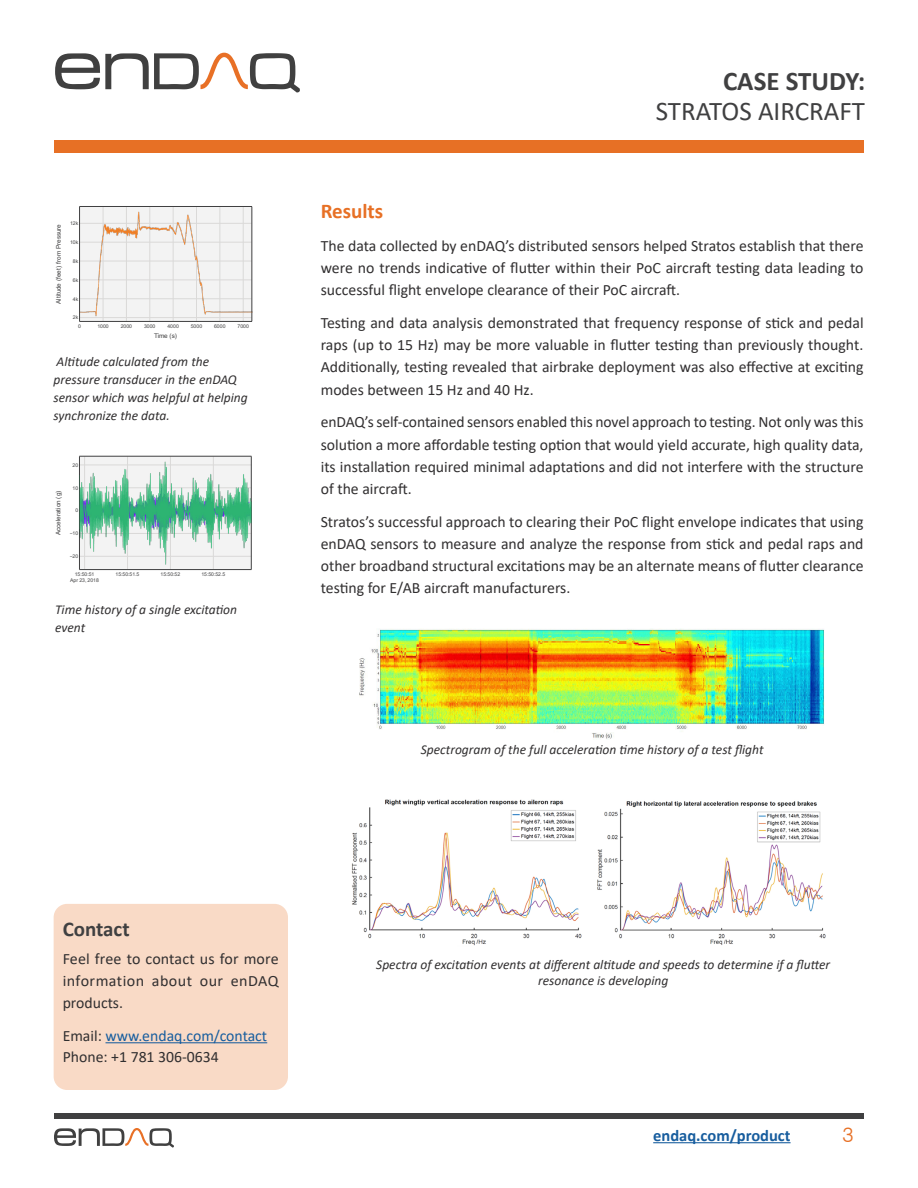
<style>
.page{position:relative;width:918px;height:1188px;background:#fff}
.page>*{position:absolute;margin:0;border:0;box-sizing:border-box;transform-origin:0 0}
.t1{font:27px "Calibri";color:#404041}
.t2{font:700 27px "Calibri";color:#404041}
.Body_text{font:700 21px "Calibri";color:#e77025}
.Box_Header{font:700 21px "Calibri";color:#404041}
.t3{font:300 21px "Swiss 721 BT";color:#e77025}
.t4{font:700 16.5px "Calibri";color:#175d9e}
.Body_text-2{font:15.75px/22.2px "Calibri";color:#312f30;text-align:justify}
.Body_text-3{font:15.75px "Calibri";color:#175d9e}
.Body_text-4{font:italic 13.5px/18px "Calibri";color:#312f30}
.t5{font:6.3px "Arial";letter-spacing:-.005em;color:#404041}
.t6{font:5.1px/6.6px "Arial";letter-spacing:.005em;color:#404041;text-align:center}
.s1{color:#312f30}
</style>
<div class="page">
<div style="left:54px;top:1113px;width:810px;height:6px;background:#404041"></div>
<hr style="left:653px;top:1142px;width:138px;height:1px;background:#175d9e">
<svg style="left:55px;top:53px;width:245px;height:40px"></svg>
<svg style="left:54px;top:1128px;width:120px;height:20px"></svg>
<div style="left:54px;top:140px;width:810px;height:13px;background:#e77025"></div>
<div style="left:54px;top:904px;width:234px;height:186px;background:#f9dac6;border-radius:14px"></div>
<hr style="left:106px;top:1042px;width:161px;height:1px;background:#175d9e">
<img style="left:360px;top:628px;width:464px;height:112px">
<img style="left:79px;top:206px;width:174px;height:116px">
<img style="left:79px;top:455px;width:173px;height:116px">
<img style="left:351px;top:799px;width:475px;height:147px">
<p class="t5" style="left:54px;top:304px;width:81px;rotate:-90deg">Altitude (feet) from Pressure</p>
<p class="t6" style="left:70px;top:220px;width:10px">12k</p>
<p class="t6" style="left:70px;top:239px;width:10px">10k</p>
<p class="t6" style="left:73px;top:258px;width:7px">8k</p>
<p class="t6" style="left:73px;top:277px;width:7px">6k</p>
<p class="t6" style="left:73px;top:295px;width:7px">4k</p>
<p class="t6" style="left:73px;top:314px;width:7px">2k</p>
<p class="t6" style="left:78px;top:323px;width:4px">0</p>
<p class="t6" style="left:97px;top:323px;width:13px">1000</p>
<p class="t6" style="left:121px;top:323px;width:13px">2000</p>
<p class="t6" style="left:144px;top:323px;width:13px">3000</p>
<p class="t6" style="left:167px;top:323px;width:13px">4000</p>
<p class="t6" style="left:191px;top:323px;width:13px">5000</p>
<p class="t6" style="left:214px;top:323px;width:13px">6000</p>
<p class="t6" style="left:237px;top:323px;width:13px">7000</p>
<p class="t5" style="left:154px;top:331px;width:24px">Time (s)</p>
<p class="Body_text-4" style="left:54px;top:351px;width:196px">Altitude calculated from the pressure transducer in the enDAQ sensor which was helpful at helping synchronize the data.</p>
<p class="t5" style="left:54px;top:535px;width:46px;rotate:-90deg">Acceleration (g)</p>
<p class="t6" style="left:73px;top:462px;width:7px">20</p>
<p class="t6" style="left:73px;top:484px;width:7px">10</p>
<p class="t6" style="left:75px;top:507px;width:4px">0</p>
<p class="t6" style="left:70px;top:530px;width:10px">−10</p>
<p class="t6" style="left:70px;top:553px;width:10px">−20</p>
<p class="t6" style="left:70px;top:571px;width:30px">15:50:51<br>Apr 23, 2018</p>
<p class="t6" style="left:116px;top:571px;width:25px">15:50:51.5</p>
<p class="t6" style="left:161px;top:571px;width:21px">15:50:52</p>
<p class="t6" style="left:201px;top:571px;width:25px">15:50:52.5</p>
<p class="Body_text-4" style="left:55px;top:600px;width:184px">Time history of a single excitation event</p>
<h1 class="t2" style="left:723px;top:62px;width:144px">CASE STUDY:</h1>
<h1 class="t1" style="left:656px;top:92px;width:211px">STRATOS AIRCRAFT</h1>
<p class="Body_text" style="left:321px;top:196px;width:64px">Results</p>
<p class="Body_text-2" style="left:321px;top:234px;width:544px">The data collected by enDAQ’s distributed sensors helped Stratos establish that there were no trends indicative of flutter within their PoC aircraft testing data leading to successful flight envelope clearance of their PoC aircraft.</p>
<p class="Body_text-2" style="left:321px;top:311px;width:544px">Testing and data analysis demonstrated that frequency response of stick and pedal raps (up to 15 Hz) may be more valuable in flutter testing than previously thought.<br>Additionally, testing revealed that airbrake deployment was also effective at exciting modes between 15 Hz and 40 Hz.</p>
<p class="Body_text-2" style="left:321px;top:411px;width:544px">enDAQ’s self-contained sensors enabled this novel approach to testing. Not only was this solution a more affordable testing option that would yield accurate, high quality data, its installation required minimal adaptations and did not interfere with the structure of the aircraft.</p>
<p class="Body_text-2" style="left:321px;top:510px;width:544px">Stratos’s successful approach to clearing their PoC flight envelope indicates that using enDAQ sensors to measure and analyze the response from stick and pedal raps and other broadband structural excitations may be an alternate means of flutter clearance testing for E/AB aircraft manufacturers.</p>
<p class="Body_text-4" style="left:421px;top:740px;width:344px">Spectrogram of the full acceleration time history of a test flight</p>
<p class="Box_Header" style="left:63px;top:914px;width:68px">Contact</p>
<p class="Body_text-2" style="left:63px;top:947px;width:217px">Feel free to contact us for more information about our enDAQ products.</p>
<p class="Body_text-3" style="left:63px;top:1025px;width:206px"><span class="s1">Email:</span> www.endaq.com/contact</p>
<p class="Body_text-2" style="left:63px;top:1046px;width:158px">Phone: +1 781 306-0634</p>
<p class="Body_text-4" style="left:376px;top:955px;width:455px">Spectra of excitation events at different altitude and speeds to determine if a flutter</p>
<p class="Body_text-4" style="left:538px;top:971px;width:132px">resonance is developing</p>
<p class="t4" style="left:653px;top:1124px;width:139px">endaq.com/product</p>
<h2 class="t3" style="left:842px;top:1122px;width:13px">3</h2>
</div>
